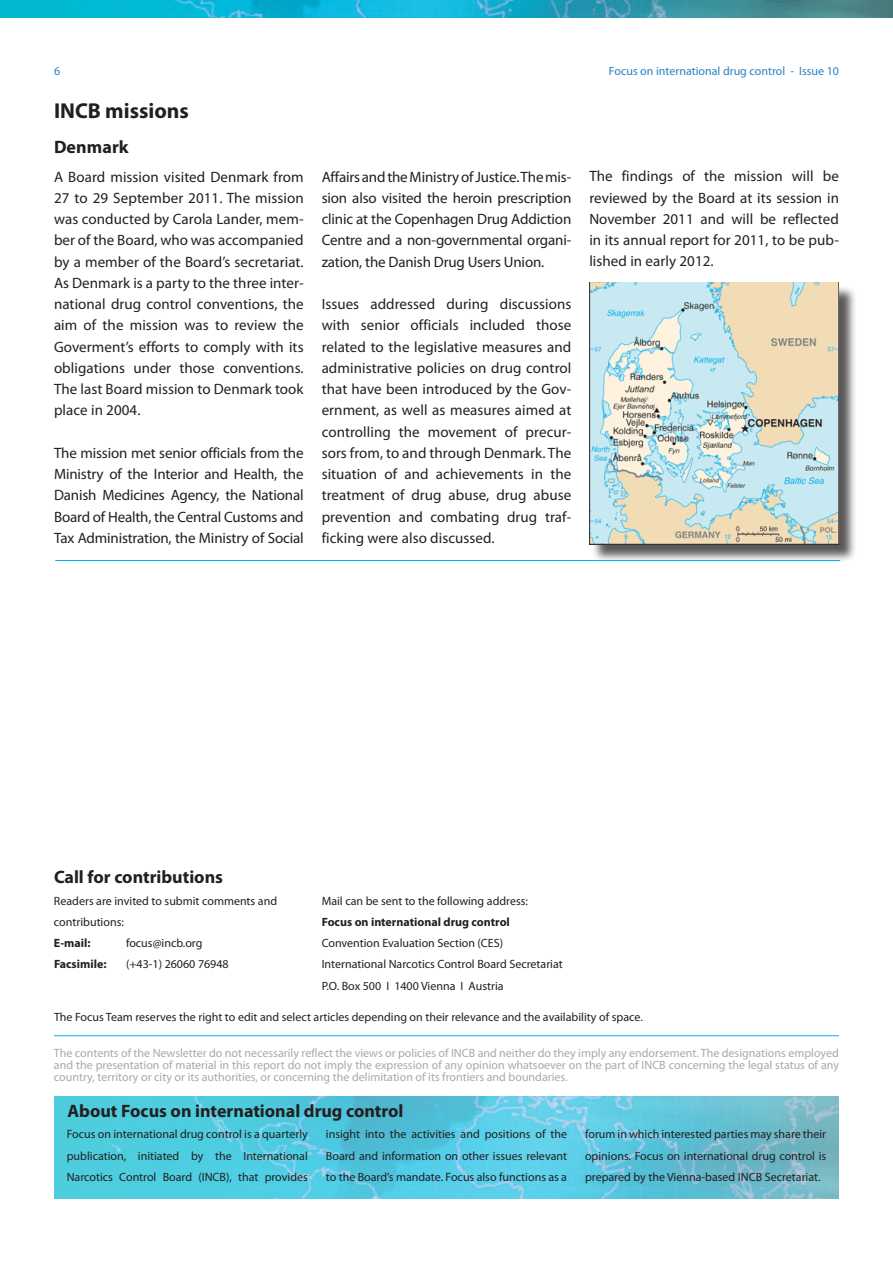
<style>
.page{position:relative;width:893px;height:1263px;background:#fff}
.page>*{position:absolute;margin:0;border:0;box-sizing:border-box;transform-origin:0 0}
.t1{font:700 21.6px "Myriad Pro";color:#231f20}
.t2{font:700 18px "Myriad Pro";color:#231f20}
.t3{font:15px/21.3px "Myriad Pro";letter-spacing:.005em;color:#231f20;text-align:justify}
.copy{font:12px/21.3px "Myriad Pro";color:#231f20;text-align:justify}
.copy-2{font:12px/12px "Myriad Pro";color:#a8a9ad;text-align:justify}
.copy-3{font:700 12px "Myriad Pro";color:#231f20}
.t4{font:12px "Myriad Pro";color:#2981c4}
</style>
<div class="page">
<img style="left:0;top:0;width:893px;height:17px">
<img style="left:54px;top:1097px;width:785px;height:101px">
<hr style="left:54px;top:1035px;width:785px;height:1px;background:#00aeef">
<div style="left:591px;top:285px;width:267px;height:278px;background:#231f20;opacity:.75"></div>
<img style="left:589px;top:283px;width:250px;height:261px">
<hr style="left:55px;top:560px;width:785px;height:1px;background:#00aeef">
<p class="t4" style="left:54px;top:64px;width:8px">6</p>
<p class="t4" style="left:609px;top:64px;width:231px">Focus on international drug control - Issue 10</p>
<h1 class="t1" style="left:54px;top:96px;width:136px">INCB missions</h1>
<h2 class="t2" style="left:54px;top:135px;width:76px">Denmark</h2>
<p class="t3" style="left:54px;top:166px;width:251px">A Board mission visited Denmark from 27 to 29 September 2011. The mission was conducted by Carola Lander, mem&shy;ber of the Board, who was accompanied by a member of the Board’s secretariat.<br>As Denmark is a party to the three inter&shy;national drug control conventions, the aim of the mission was to review the Goverment’s efforts to comply with its obligations under those conventions.<br>The last Board mission to Denmark took place in 2004.</p>
<p class="t3" style="left:54px;top:442px;width:251px">The mission met senior officials from the Ministry of the Interior and Health, the Danish Medicines Agency, the National Board of Health, the Central Customs and Tax Administration, the Ministry of Social</p>
<p class="t3" style="left:589px;top:166px;width:251px">The findings of the mission will be reviewed by the Board at its session in November 2011 and will be reflected in its annual report for 2011, to be pub&shy;lished in early 2012.</p>
<p class="t3" style="left:322px;top:166px;width:251px">Affairs and the Ministry of Justice. The mis&shy;sion also visited the heroin prescription clinic at the Copenhagen Drug Addiction Centre and a non-governmental organi&shy;zation, the Danish Drug Users Union.</p>
<p class="t3" style="left:322px;top:293px;width:251px">Issues addressed during discussions with senior officials included those related to the legislative measures and administrative policies on drug control that have been introduced by the Gov&shy;ernment, as well as measures aimed at controlling the movement of precur&shy;sors from, to and through Denmark. The situation of and achievements in the treatment of drug abuse, drug abuse prevention and combating drug traf&shy;ficking were also discussed.</p>
<p class="t2" style="left:54px;top:865px;width:171px">Call for contributions</p>
<p class="copy" style="left:54px;top:890px;width:225px">Readers are invited to submit comments and contributions:</p>
<p class="copy-3" style="left:54px;top:935px;width:38px">E-mail:</p>
<p class="copy" style="left:126px;top:932px;width:78px">focus@incb.org</p>
<p class="copy-3" style="left:54px;top:956px;width:54px">Facsimile:</p>
<p class="copy" style="left:126px;top:953px;width:104px">(+43-1) 26060 76948</p>
<p class="copy" style="left:322px;top:890px;width:208px">Mail can be sent to the following address:</p>
<p class="copy-3" style="left:322px;top:914px;width:190px">Focus on international drug control</p>
<p class="copy" style="left:322px;top:932px;width:183px">Convention Evaluation Section (CES)</p>
<p class="copy" style="left:322px;top:953px;width:243px">International Narcotics Control Board Secretariat</p>
<p class="copy" style="left:322px;top:975px;width:183px">P.O. Box 500 I 1400 Vienna I Austria</p>
<p class="copy" style="left:54px;top:1006px;width:590px">The Focus Team reserves the right to edit and select articles depending on their relevance and the availability of space.</p>
<p class="copy-2" style="left:54px;top:1047px;width:787px">The contents of the Newsletter do not necessarily reflect the views or policies of INCB and neither do they imply any endorsement. The designations employed and the presentation of material in this report do not imply the expression of any opinion whatsoever on the part of INCB concerning the legal status of any country, territory or city or its authorities, or concerning the delimitation of its frontiers and boundaries.</p>
<p class="t2" style="left:67px;top:1099px;width:337px">About Focus on international drug control</p>
<p class="copy" style="left:67px;top:1123px;width:243px">Focus on international drug control is a quarterly publication, initiated by the International Narcotics Control Board (INCB), that provides</p>
<p class="copy" style="left:326px;top:1123px;width:243px">insight into the activities and positions of the Board and information on other issues relevant to the Board’s mandate. Focus also functions as a</p>
<p class="copy" style="left:585px;top:1123px;width:243px">forum in which interested parties may share their opinions. Focus on international drug control is prepared by the Vienna-based INCB Secretariat.</p>
</div>
